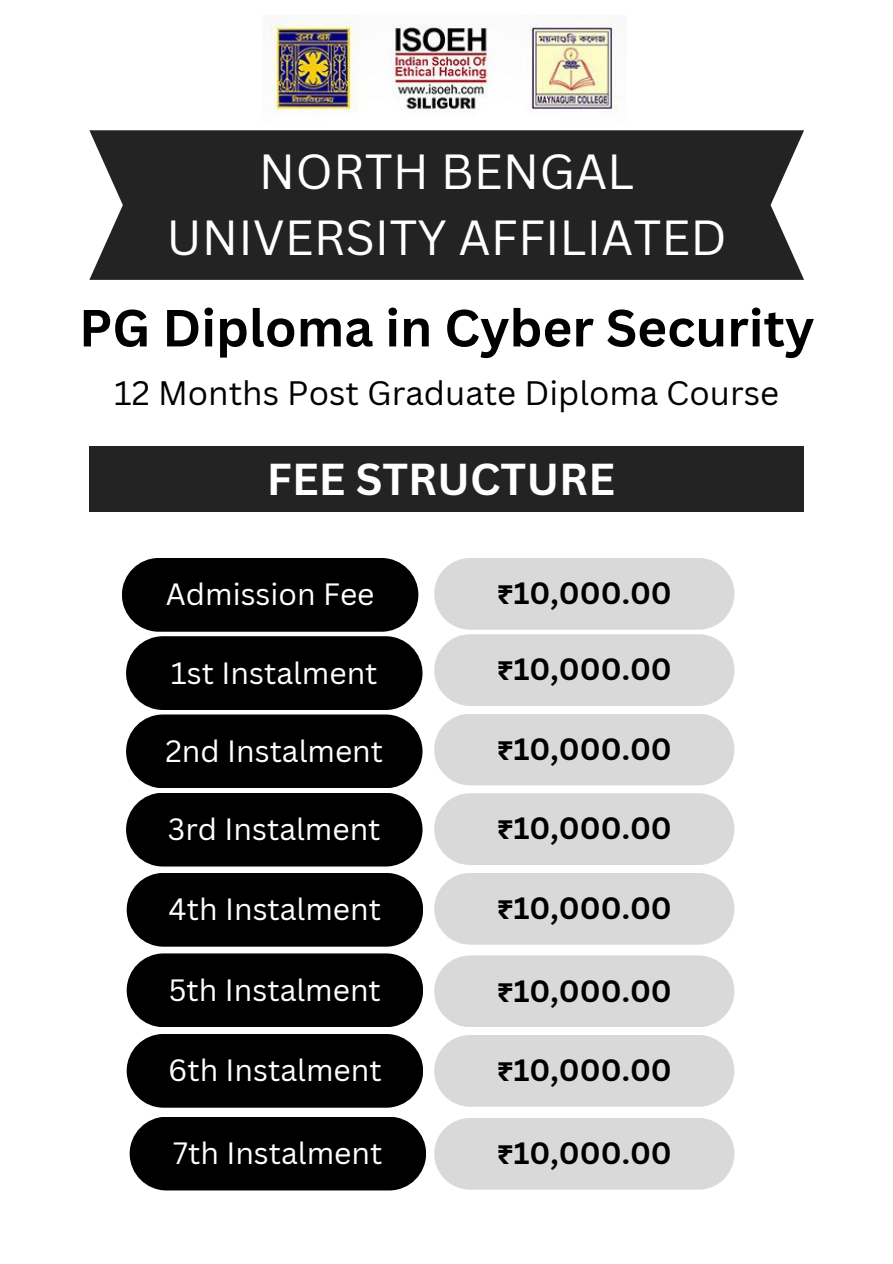
<style>
.page{position:relative;width:893px;height:1264px;background:#fff}
.page>*{position:absolute;margin:0;border:0;box-sizing:border-box;transform-origin:0 0}
.t1{font:700 51px "Canva Sans";color:#000}
.t2{font:48px/66.3px "Canva Sans";color:#fff;text-align:center}
.t3{font:700 43.5px "Canva Sans";color:#fff}
.t4{font:33px "Canva Sans";color:#000}
.t5{font:30px "Canva Sans";color:#fff}
.t6{font:700 30px "Canva Sans";color:#000}
.s1{font-family:"Noto Sans Gurmukhi"}
</style>
<div class="page">
<div style="left:122px;top:558px;width:296px;height:73px;background:#000;border-radius:37px"></div>
<div style="left:434px;top:558px;width:300px;height:71px;background:#d9d9d9;border-radius:36px"></div>
<div style="left:126px;top:636px;width:296px;height:74px;background:#000;border-radius:37px"></div>
<div style="left:434px;top:634px;width:300px;height:72px;background:#d9d9d9;border-radius:36px"></div>
<div style="left:434px;top:713px;width:300px;height:72px;background:#d9d9d9;border-radius:36px"></div>
<div style="left:434px;top:793px;width:300px;height:72px;background:#d9d9d9;border-radius:36px"></div>
<div style="left:434px;top:872px;width:300px;height:72px;background:#d9d9d9;border-radius:36px"></div>
<div style="left:126px;top:714px;width:296px;height:74px;background:#000;border-radius:37px"></div>
<div style="left:126px;top:792px;width:296px;height:74px;background:#000;border-radius:37px"></div>
<div style="left:127px;top:872px;width:296px;height:74px;background:#000;border-radius:37px"></div>
<div style="left:89px;top:447px;width:715px;height:65px;background:#232323"></div>
<div style="left:89px;top:130px;width:715px;height:150px;background:#232323"></div>
<img style="left:262px;top:16px;width:356px;height:97px">
<div style="left:127px;top:953px;width:296px;height:74px;background:#000;border-radius:37px"></div>
<div style="left:127px;top:1033px;width:296px;height:74px;background:#000;border-radius:37px"></div>
<div style="left:130px;top:1116px;width:296px;height:74px;background:#000;border-radius:37px"></div>
<div style="left:434px;top:955px;width:300px;height:72px;background:#d9d9d9;border-radius:36px"></div>
<div style="left:434px;top:1034px;width:300px;height:72px;background:#d9d9d9;border-radius:36px"></div>
<div style="left:434px;top:1117px;width:300px;height:72px;background:#d9d9d9;border-radius:36px"></div>
<h2 class="t2" style="left:166px;top:137px;width:561px">NORTH BENGAL<br>UNIVERSITY AFFILIATED</h2>
<h2 class="t1" style="left:79px;top:292px;width:736px">PG Diploma in Cyber Security</h2>
<h3 class="t4" style="left:114px;top:370px;width:666px">12 Months Post Graduate Diploma Course</h3>
<p class="t3" style="left:267px;top:448px;width:349px">FEE STRUCTURE</p>
<p class="t5" style="left:166px;top:573px;width:210px">Admission Fee</p>
<p class="t6" style="left:496px;top:572px;width:177px"><span class="s1">₹</span>10,000.00</p>
<p class="t5" style="left:171px;top:651px;width:208px">1st Instalment</p>
<p class="t6" style="left:496px;top:648px;width:177px"><span class="s1">₹</span>10,000.00</p>
<p class="t5" style="left:165px;top:729px;width:219px">2nd Instalment</p>
<p class="t6" style="left:496px;top:727px;width:177px"><span class="s1">₹</span>10,000.00</p>
<p class="t5" style="left:168px;top:808px;width:214px">3rd Instalment</p>
<p class="t6" style="left:496px;top:807px;width:177px"><span class="s1">₹</span>10,000.00</p>
<p class="t5" style="left:169px;top:888px;width:214px">4th Instalment</p>
<p class="t6" style="left:496px;top:887px;width:177px"><span class="s1">₹</span>10,000.00</p>
<p class="t5" style="left:169px;top:968px;width:213px">5th Instalment</p>
<p class="t6" style="left:496px;top:969px;width:177px"><span class="s1">₹</span>10,000.00</p>
<p class="t5" style="left:168px;top:1049px;width:215px">6th Instalment</p>
<p class="t6" style="left:496px;top:1049px;width:177px"><span class="s1">₹</span>10,000.00</p>
<p class="t5" style="left:173px;top:1131px;width:211px">7th Instalment</p>
<p class="t6" style="left:496px;top:1131px;width:177px"><span class="s1">₹</span>10,000.00</p>
</div>
